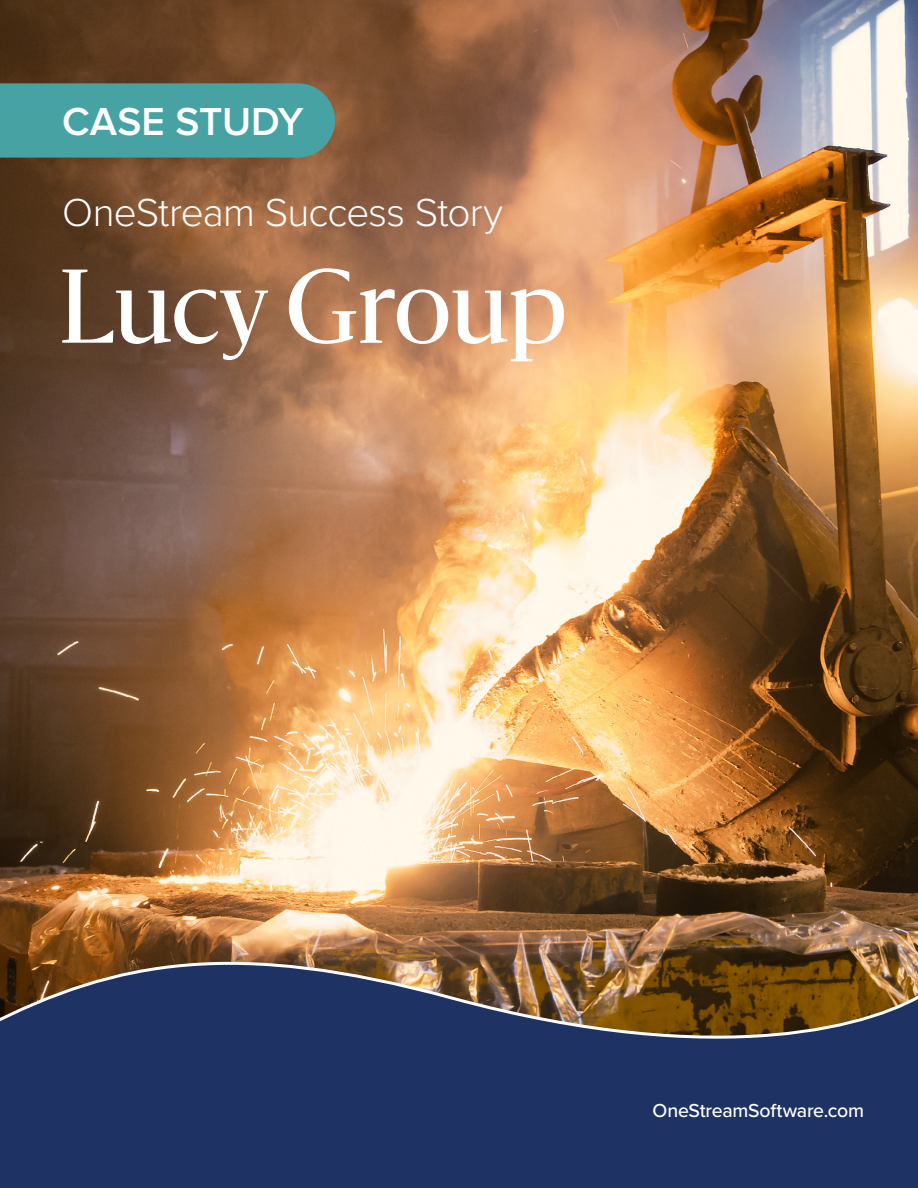
<style>
.page{position:relative;width:918px;height:1188px;background:#fff}
.page>*{position:absolute;margin:0;border:0;box-sizing:border-box;transform-origin:0 0}
.t1{font:97.5px "Sanomat";color:#fff}
.t2{font:300 40.5px "Proxima Nova";letter-spacing:-.02em;color:#fff}
.t3{font:600 40.5px "Proxima Nova";color:#fff}
.t4{font:500 19.5px "Proxima Nova";letter-spacing:-.015em;color:#fff}
</style>
<div class="page">
<div style="left:0;top:916px;width:918px;height:272px;background:#1f3264"></div>
<img style="left:0;top:0;width:918px;height:1039px">
<div style="left:0;top:83px;width:335px;height:75px;background:#47a3a3"></div>
<h2 class="t3" style="left:62px;top:98px;width:243px">CASE STUDY</h2>
<h2 class="t2" style="left:62px;top:189px;width:442px">OneStream Success Story</h2>
<h1 class="t1" style="left:59px;top:236px;width:509px">Lucy Group</h1>
<p class="t4" style="left:653px;top:1096px;width:213px">OneStreamSoftware.com</p>
</div>
